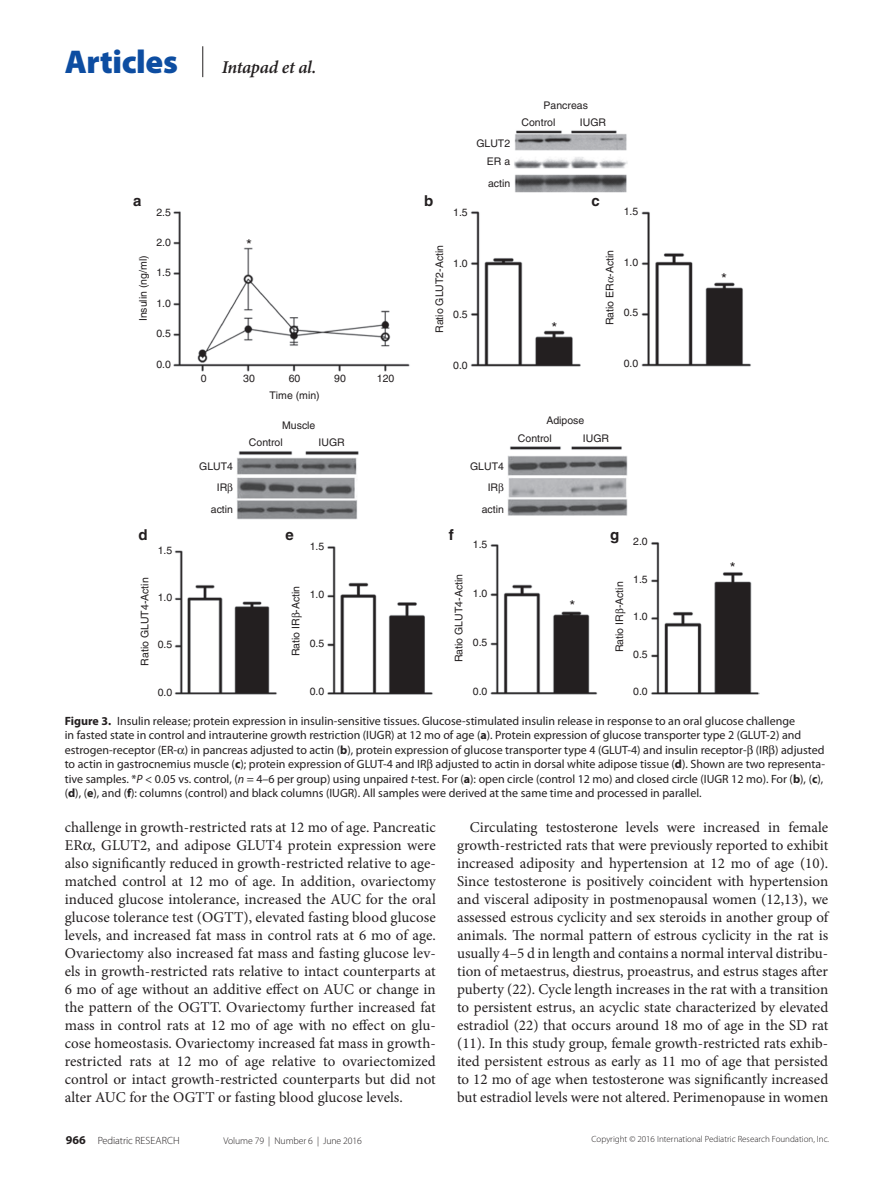
<style>
.page{position:relative;width:893px;height:1187px;background:#fff}
.page>*{position:absolute;margin:0;border:0;box-sizing:border-box;transform-origin:0 0}
.t1{font:900 33px "Myriad Pro";letter-spacing:-.01em;color:#0d4da1}
.t2{font:italic 600 18px "Minion Pro";letter-spacing:-.02em;color:#231f20}
.t3{font:15px/18px "Minion Pro";color:#231f20;text-align:justify}
.t4{font:700 15px "Helvetica";color:#231f20}
.t5{font:15px "Helvetica";color:#231f20}
.t6{font:12px/14.4px "Myriad Pro";color:#231f20}
.t7{font:10.5px/22.2px "Helvetica";color:#231f20}
.t8{font:300 10.5px "Myriad Pro";letter-spacing:-.01em;color:#231f20}
.t9{font:300 9.75px "Myriad Pro";letter-spacing:-.01em;color:#231f20}
.t10{font:300 9px "Myriad Pro";color:#231f20}
.s1{font-weight:700}
.s2{font-style:italic}
.s3{font-weight:700;font-size:12px}
</style>
<div class="page">
<hr style="left:202px;top:46px;width:1px;height:31px;background:#231f20">
<img style="left:173px;top:130px;width:587px;height:565px">
<svg style="left:292px;top:613px;width:10px;height:4px"></svg>
<svg style="left:615px;top:608px;width:10px;height:5px"></svg>
<svg style="left:228px;top:483px;width:5px;height:10px"></svg>
<svg style="left:499px;top:483px;width:5px;height:10px"></svg>
<svg style="left:608px;top:277px;width:6px;height:6px"></svg>
<h1 class="t1" style="left:65px;top:43px;width:115px">Articles</h1>
<p class="t2" style="left:222px;top:55px;width:96px">Intapad et al.</p>
<p class="t4" style="left:133px;top:191px;width:10px">a</p>
<p class="t7" style="left:156px;top:201px;width:16px">2.5</p>
<p class="t7" style="left:156px;top:231px;width:16px">2.0</p>
<p class="t7" style="left:156px;top:262px;width:16px">1.5</p>
<p class="t7" style="left:132px;top:321px;width:67px;rotate:-90deg">Insulin (ng/ml)</p>
<p class="t7" style="left:156px;top:292px;width:16px">1.0</p>
<p class="t7" style="left:156px;top:322px;width:16px">0.5</p>
<p class="t7" style="left:156px;top:353px;width:16px">0.0</p>
<p class="t5" style="left:246px;top:236px;width:7px">*</p>
<p class="t7" style="left:201px;top:367px;width:7px">0</p>
<p class="t7" style="left:243px;top:367px;width:13px">30</p>
<p class="t7" style="left:270px;top:370px;width:52px;line-height:16.4px;text-align:center">60<br>Time (min)</p>
<p class="t7" style="left:334px;top:367px;width:13px">90</p>
<p class="t7" style="left:377px;top:367px;width:19px">120</p>
<p class="t7" style="left:282px;top:414px;width:35px">Muscle</p>
<p class="t7" style="left:199px;top:455px;width:35px">GLUT4</p>
<p class="t7" style="left:217px;top:476px;width:12px">IR</p>
<p class="t7" style="left:211px;top:498px;width:24px">actin</p>
<p class="t7" style="left:249px;top:431px;width:35px">Control</p>
<p class="t7" style="left:319px;top:431px;width:28px">IUGR</p>
<p class="t7" style="left:544px;top:94px;width:46px">Pancreas</p>
<p class="t7" style="left:476px;top:132px;width:35px">GLUT2</p>
<p class="t7" style="left:487px;top:150px;width:25px">ER a actin</p>
<p class="t7" style="left:521px;top:111px;width:35px">Control</p>
<p class="t7" style="left:580px;top:111px;width:28px">IUGR</p>
<p class="t4" style="left:424px;top:191px;width:11px">b</p>
<p class="t4" style="left:592px;top:191px;width:10px">c</p>
<p class="t7" style="left:453px;top:201px;width:16px">1.5</p>
<p class="t7" style="left:624px;top:200px;width:16px">1.5</p>
<p class="t7" style="left:428px;top:333px;width:90px;rotate:-90deg">Ratio GLUT2-Actin</p>
<p class="t7" style="left:453px;top:252px;width:16px">1.0</p>
<p class="t7" style="left:453px;top:303px;width:16px">0.5</p>
<p class="t7" style="left:453px;top:353px;width:16px">0.0</p>
<p class="t5" style="left:551px;top:319px;width:7px">*</p>
<p class="t7" style="left:599px;top:325px;width:77px;rotate:-90deg">Ratio ER -Actin</p>
<p class="t7" style="left:624px;top:251px;width:16px">1.0</p>
<p class="t7" style="left:624px;top:301px;width:16px">0.5</p>
<p class="t7" style="left:624px;top:352px;width:16px">0.0</p>
<p class="t7" style="left:470px;top:455px;width:35px">GLUT4</p>
<p class="t7" style="left:488px;top:476px;width:12px">IR</p>
<p class="t7" style="left:482px;top:498px;width:24px">actin</p>
<p class="t7" style="left:546px;top:409px;width:39px">Adipose</p>
<p class="t7" style="left:518px;top:427px;width:35px">Control</p>
<p class="t7" style="left:583px;top:427px;width:28px">IUGR</p>
<p class="t4" style="left:138px;top:525px;width:11px">d</p>
<p class="t4" style="left:285px;top:525px;width:10px">e</p>
<p class="t4" style="left:449px;top:525px;width:6px">f</p>
<p class="t4" style="left:610px;top:525px;width:11px">g</p>
<p class="t7" style="left:473px;top:532px;width:16px">1.5</p>
<p class="t7" style="left:310px;top:535px;width:16px">1.5</p>
<p class="t7" style="left:158px;top:539px;width:16px">1.5</p>
<p class="t7" style="left:134px;top:665px;width:90px;rotate:-90deg">Ratio GLUT4-Actin</p>
<p class="t7" style="left:158px;top:586px;width:16px">1.0</p>
<p class="t7" style="left:158px;top:633px;width:16px">0.5</p>
<p class="t7" style="left:158px;top:680px;width:16px">0.0</p>
<p class="t7" style="left:285px;top:656px;width:72px;rotate:-90deg">Ratio IR -Actin</p>
<p class="t7" style="left:310px;top:583px;width:16px">1.0</p>
<p class="t7" style="left:310px;top:631px;width:16px">0.5</p>
<p class="t7" style="left:310px;top:680px;width:16px">0.0</p>
<p class="t7" style="left:448px;top:662px;width:90px;rotate:-90deg">Ratio GLUT4-Actin</p>
<p class="t7" style="left:473px;top:582px;width:16px">1.0</p>
<p class="t7" style="left:473px;top:631px;width:16px">0.5</p>
<p class="t7" style="left:473px;top:680px;width:16px">0.0</p>
<p class="t5" style="left:569px;top:597px;width:7px">*</p>
<p class="t7" style="left:608px;top:652px;width:72px;rotate:-90deg">Ratio IR -Actin</p>
<p class="t7" style="left:633px;top:530px;width:16px">2.0</p>
<p class="t7" style="left:633px;top:568px;width:16px">1.5</p>
<p class="t7" style="left:633px;top:605px;width:16px">1.0</p>
<p class="t7" style="left:633px;top:643px;width:16px">0.5</p>
<p class="t7" style="left:633px;top:680px;width:16px">0.0</p>
<p class="t5" style="left:721px;top:270px;width:7px">*</p>
<p class="t5" style="left:730px;top:558px;width:7px">*</p>
<p class="t6" style="left:65px;top:713px;width:762px"><span class="s1">Figure 3.</span> Insulin release; protein expression in insulin-sensitive tissues. Glucose-stimulated insulin release in response to an oral glucose challenge<br>in fasted state in control and intrauterine growth restriction (IUGR) at 12 mo of age (<span class="s1">a</span>). Protein expression of glucose transporter type 2 (GLUT-2) and estrogen-receptor (ER- ) in pancreas adjusted to actin (<span class="s1">b</span>), protein expression of glucose transporter type 4 (GLUT-4) and insulin receptor- (IR ) adjusted to actin in gastrocnemius muscle (<span class="s1">c</span>); protein expression of GLUT-4 and IR adjusted to actin in dorsal white adipose tissue (<span class="s1">d</span>). Shown are two representa&shy;tive samples. *<span class="s2">P</span> &lt; 0.05 vs. control, (<span class="s2">n</span> = 4–6 per group) using unpaired <span class="s2">t</span>-test. For (<span class="s1">a</span>): open circle (control 12 mo) and closed circle (IUGR 12 mo). For (<span class="s1">b</span>), (<span class="s1">c</span>), (<span class="s1">d</span>), (<span class="s1">e</span>), and (<span class="s1">f</span>): columns (control) and black columns (IUGR). All samples were derived at the same time and processed in parallel.</p>
<p class="t3" style="left:65px;top:818px;width:373px">challenge in growth-restricted rats at 12 mo of age. Pancreatic ER , GLUT2, and adipose GLUT4 protein expression were also significantly reduced in growth-restricted relative to age&shy;matched control at 12 mo of age. In addition, ovariectomy induced glucose intolerance, increased the AUC for the oral glucose tolerance test (OGTT), elevated fasting blood glucose levels, and increased fat mass in control rats at 6 mo of age.<br>Ovariectomy also increased fat mass and fasting glucose lev&shy;els in growth-restricted rats relative to intact counterparts at 6 mo of age without an additive effect on AUC or change in the pattern of the OGTT. Ovariectomy further increased fat mass in control rats at 12 mo of age with no effect on glu&shy;cose homeostasis. Ovariectomy increased fat mass in growth&shy;restricted rats at 12 mo of age relative to ovariectomized control or intact growth-restricted counterparts but did not alter AUC for the OGTT or fasting blood glucose levels.</p>
<p class="t3" style="left:457px;top:818px;width:373px;text-indent:13px">Circulating testosterone levels were increased in female growth-restricted rats that were previously reported to exhibit increased adiposity and hypertension at 12 mo of age (10).<br>Since testosterone is positively coincident with hypertension and visceral adiposity in postmenopausal women (12,13), we assessed estrous cyclicity and sex steroids in another group of animals. The normal pattern of estrous cyclicity in the rat is usually 4–5 d in length and contains a normal interval distribu&shy;tion of metaestrus, diestrus, proeastrus, and estrus stages after puberty (22). Cycle length increases in the rat with a transition to persistent estrus, an acyclic state characterized by elevated estradiol (22) that occurs around 18 mo of age in the SD rat (11). In this study group, female growth-restricted rats exhib&shy;ited persistent estrous as early as 11 mo of age that persisted to 12 mo of age when testosterone was significantly increased but estradiol levels were not altered. Perimenopause in women</p>
<p class="t8" style="left:66px;top:1135px;width:103px"><span class="s3">966</span> Pediatric Research</p>
<p class="t9" style="left:223px;top:1135px;width:140px">Volume 79 | Number 6 | June 2016</p>
<p class="t10" style="left:592px;top:1134px;width:239px">Copyright © 2016 International Pediatric Research Foundation, Inc.</p>
</div>
